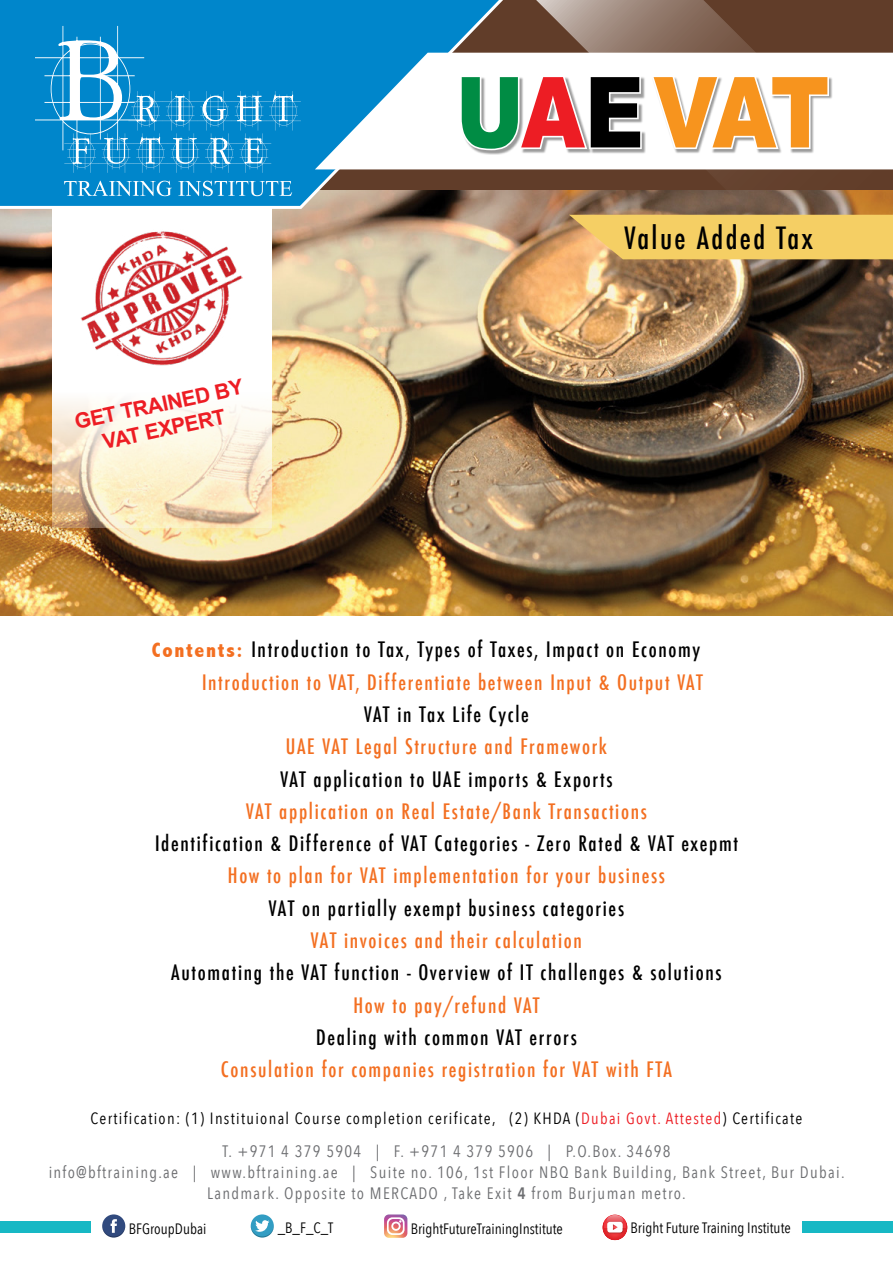
<style>
.page{position:relative;width:893px;height:1263px;background:#fff}
.page>*{position:absolute;margin:0;border:0;box-sizing:border-box;transform-origin:0 0}
.t1{font:900 98.25px "Arial";letter-spacing:-.035em;color:#f7941e;scale:.83 1}
.t2{font:500 condensed 30px "Futura";letter-spacing:.08em;color:#000}
.t3{font:700 21px/25.2px "Arial";color:#ed1d24;text-align:center}
.t4{font:500 condensed 20.85px/32.2px "Futura";letter-spacing:.08em;color:#f36f21;text-align:right}
.t5{font:500 condensed 20.85px "Futura";letter-spacing:.08em;color:#000}
.t6{font:16.5px "Avenir Next Condensed";letter-spacing:.08em;color:#6d6e71}
.t7{font:16.35px "Avenir Next Condensed";letter-spacing:.08em;color:#000}
.t8{font:15px "Avenir Next Condensed";color:#000}
.s1{color:#008c44}
.s2{color:#ed1d24}
.s3{color:#000}
.s4{font-family:"Abadi";font-weight:800;font-size:21px}
.s5{font-weight:600}
</style>
<div class="page">
<img style="left:0;top:210px;width:893px;height:405px">
<svg style="left:52px;top:210px;width:219px;height:317px"></svg>
<div style="left:803px;top:1221px;width:90px;height:11px;background:#17b8c4"></div>
<div style="left:0;top:1221px;width:90px;height:11px;background:#17b8c4"></div>
<svg style="left:102px;top:1214px;width:23px;height:23px"></svg>
<svg style="left:102px;top:1219px;width:23px;height:18px"></svg>
<svg style="left:251px;top:1214px;width:23px;height:23px"></svg>
<svg style="left:251px;top:1220px;width:23px;height:17px"></svg>
<svg style="left:384px;top:1214px;width:23px;height:24px"></svg>
<svg style="left:603px;top:1214px;width:24px;height:26px"></svg>
<div style="left:604px;top:1216px;width:22px;height:23px;background:#ef343c;border-radius:50%"></div>
<div style="left:604px;top:1217px;width:22px;height:22px;background:#e0252a;border-radius:50%"></div>
<div style="left:604px;top:1217px;width:21px;height:22px;background:#e0252b;border-radius:50%"></div>
<div style="left:605px;top:1219px;width:19px;height:19px;background:#e2292d;border-radius:50%"></div>
<div style="left:607px;top:1221px;width:16px;height:17px;background:#e62e31;border-radius:50%"></div>
<div style="left:608px;top:1223px;width:14px;height:14px;background:#e83235;border-radius:50%"></div>
<div style="left:608px;top:1223px;width:13px;height:14px;background:#e83335;border-radius:50%"></div>
<div style="left:611px;top:1227px;width:8px;height:9px;background:#ef3a3d;border-radius:50%"></div>
<img style="left:606px;top:1227px;width:19px;height:7px">
<img style="left:605px;top:1214px;width:20px;height:13px">
<svg style="left:607px;top:1215px;width:16px;height:17px"></svg>
<svg style="left:0;top:0;width:513px;height:210px;background:#247fad"></svg>
<svg style="left:315px;top:53px;width:198px;height:116px"></svg>
<svg style="left:35px;top:26px;width:266px;height:147px;background:#1f95d1"></svg>
<svg style="left:64px;top:181px;width:108px;height:15px;background:#46a7d9"></svg>
<svg style="left:178px;top:181px;width:114px;height:15px;background:#43a5d8"></svg>
<svg style="left:513px;top:0;width:380px;height:324px"></svg>
<img style="left:81px;top:230px;width:161px;height:135px">
<div style="left:461px;top:76px;width:185px;height:79px;background:#000;opacity:.4"></div>
<svg style="left:458px;top:74px;width:185px;height:78px"></svg>
<div style="left:652px;top:77px;width:181px;height:76px;background:#000;opacity:.4"></div>
<svg style="left:649px;top:74px;width:182px;height:78px"></svg>
<svg style="left:569px;top:215px;width:324px;height:44px;background:#f3cc65"></svg>
<h1 class="t1" style="left:456px;top:41px;width:452px"><span class="s1">U</span><span class="s2">A</span><span class="s3">E</span>VAT</h1>
<p class="t3" style="left:72px;top:410px;width:173px;rotate:-12deg">GET TRAINED BY<br>VAT EXPERT</p>
<h2 class="t2" style="left:624px;top:218px;width:190px">Value Added Tax</h2>
<p class="t4" style="left:152px;top:634px;width:553px"><span class="s4">Contents:</span> <span class="s3">Introduction to Tax, Types of Taxes, Impact on Economy<br></span>Introduction to VAT, Differentiate between Input &amp; Output VAT</p>
<p class="t5" style="left:364px;top:701px;width:166px">VAT in Tax Life Cycle</p>
<p class="t4" style="left:286px;top:730px;width:323px">UAE VAT Legal Structure and Framework</p>
<p class="t5" style="left:280px;top:765px;width:334px">VAT application to UAE imports &amp; Exports</p>
<p class="t4" style="left:246px;top:795px;width:402px">VAT application on Real Estate/Bank Transactions</p>
<p class="t5" style="left:155px;top:830px;width:584px">Identification &amp; Difference of VAT Categories - Zero Rated &amp; VAT exepmt</p>
<p class="t4" style="left:228px;top:860px;width:439px">How to plan for VAT implementation for your business</p>
<p class="t5" style="left:269px;top:895px;width:357px">VAT on partially exempt business categories</p>
<p class="t4" style="left:311px;top:924px;width:273px">VAT invoices and their calculation</p>
<p class="t5" style="left:171px;top:959px;width:552px">Automating the VAT function - Overview of IT challenges &amp; solutions</p>
<p class="t4" style="left:353px;top:989px;width:188px">How to pay/refund VAT</p>
<p class="t5" style="left:316px;top:1024px;width:262px">Dealing with common VAT errors</p>
<p class="t4" style="left:221px;top:1053px;width:452px">Consulation for companies registration for VAT with FTA</p>
<p class="t7" style="left:91px;top:1104px;width:407px">Certification: 1( ) Instituional Course completion cerificate,</p>
<p class="t7" style="left:509px;top:1104px;width:294px">(2) KHDA (<span class="s2">Dubai Govt. Attested</span>) Certificate</p>
<p class="t6" style="left:48px;top:1158px;width:131px">info@bftraining.ae</p>
<p class="t6" style="left:193px;top:1158px;width:5px">|</p>
<p class="t6" style="left:222px;top:1137px;width:140px">.T +971 4 379 5904</p>
<p class="t6" style="left:376px;top:1137px;width:5px">|</p>
<p class="t6" style="left:394px;top:1137px;width:141px">.F +971 4 379 5906</p>
<p class="t6" style="left:548px;top:1137px;width:5px">|</p>
<p class="t6" style="left:566px;top:1137px;width:106px">O.P .Box. 34698</p>
<p class="t6" style="left:211px;top:1158px;width:128px">www.bftraining.ae</p>
<p class="t6" style="left:352px;top:1158px;width:5px">|</p>
<p class="t6" style="left:370px;top:1158px;width:476px">Suite no. 106, 1st Floor NBQ Bank Building, Bank Street, Bur Dubai.</p>
<p class="t6" style="left:207px;top:1179px;width:480px">Landmark. Opposite to MERCADO , Take Exit <span class="s5">4</span> from Burjuman metro.</p>
<p class="t8" style="left:129px;top:1215px;width:79px">BFGroupDubai</p>
<p class="t8" style="left:278px;top:1215px;width:57px">T_C_F_B_</p>
<p class="t8" style="left:411px;top:1215px;width:154px">BrightFutureTrainingInstitute</p>
<p class="t8" style="left:631px;top:1215px;width:162px">Bright Future Training Institute</p>
</div>
